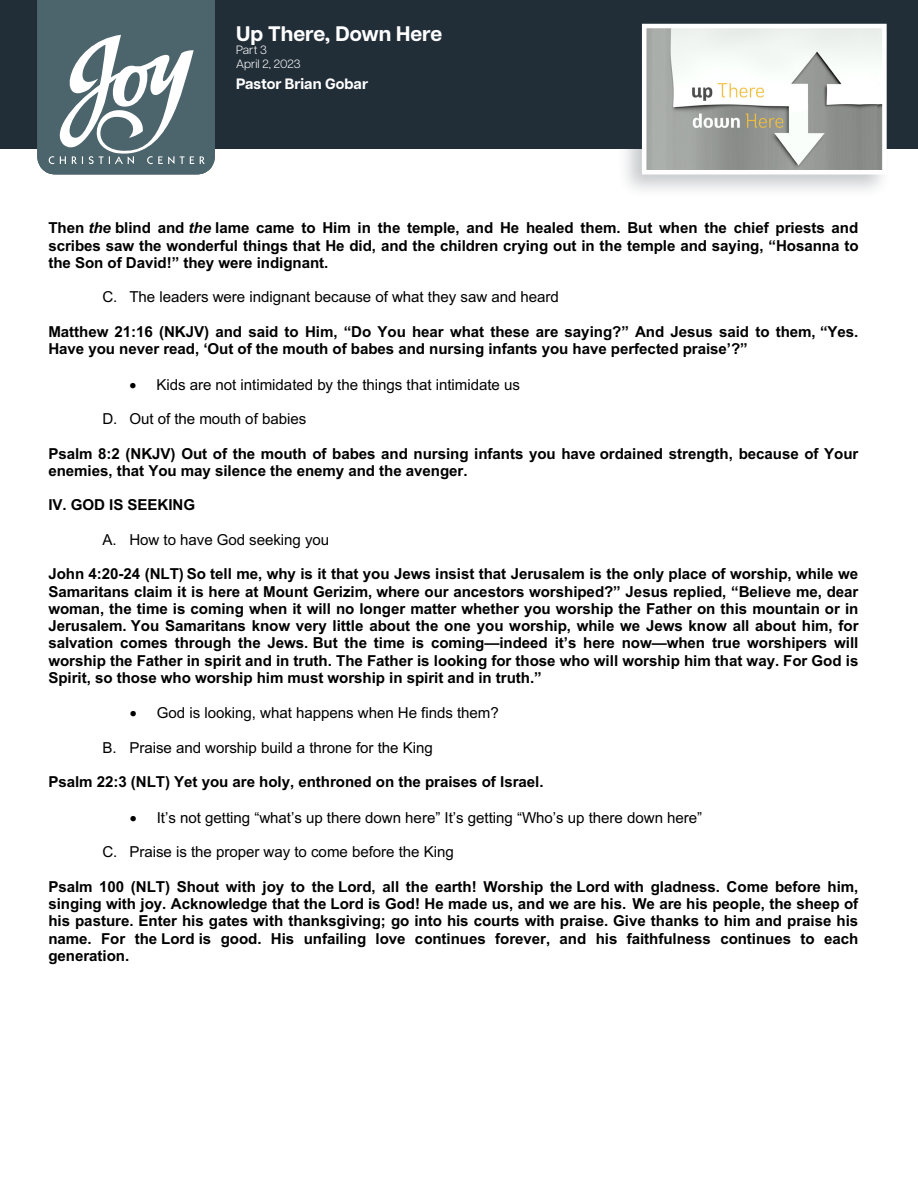
<style>
.page{position:relative;width:918px;height:1188px;background:#fff}
.page>*{position:absolute;margin:0;border:0;box-sizing:border-box;transform-origin:0 0}
.t1{font:700 21px "Articulat CF";color:#fff}
.t2{font:700 15.15px/17.2px "Arial";letter-spacing:-.005em;color:#000;text-align:justify}
.t3{font:15.15px "Arial";letter-spacing:-.005em;color:#000}
.t4{font:700 15px "Articulat CF";color:#fff}
.t5{font:300 12px/13.5px "Articulat CF";color:#fff}
.s1{font-style:italic}
</style>
<div class="page">
<div style="left:0;top:0;width:918px;height:149px;background:#212d37"></div>
<div style="left:617px;top:18px;width:276px;height:181px;background:#212d37;opacity:.25"></div>
<svg style="left:640px;top:22px;width:249px;height:155px;background:#c5c8c5"></svg>
<svg style="left:37px;top:0;width:178px;height:174px;background:#6c7f85"></svg>
<h1 class="t1" style="left:236px;top:18px;width:208px">Up There, Down Here</h1>
<p class="t5" style="left:236px;top:42px;width:66px">Part 3<br>April 2, 2023</p>
<p class="t4" style="left:236px;top:72px;width:133px">Pastor Brian Gobar</p>
<p class="t2" style="left:48px;top:220px;width:812px">Then <span class="s1">the</span> blind and <span class="s1">the</span> lame came to Him in the temple, and He healed them. But when the chief priests and scribes saw the wonderful things that He did, and the children crying out in the temple and saying, “Hosanna to the Son of David!” they were indignant.</p>
<p class="t3" style="left:102px;top:287px;width:458px">C. The leaders were indignant because of what they saw and heard</p>
<p class="t2" style="left:48px;top:323px;width:812px">Matthew 21:16 (NKJV) and said to Him, “Do You hear what these are saying?” And Jesus said to them, “Yes.<br>Have you never read, ‘Out of the mouth of babes and nursing infants you have perfected praise’?”</p>
<p class="t3" style="left:129px;top:374px;width:392px">• Kids are not intimidated by the things that intimidate us</p>
<p class="t3" style="left:102px;top:408px;width:205px">D. Out of the mouth of babies</p>
<p class="t2" style="left:48px;top:445px;width:812px">Psalm 8:2 (NKJV) Out of the mouth of babes and nursing infants you have ordained strength, because of Your enemies, that You may silence the enemy and the avenger.</p>
<p class="t2" style="left:48px;top:496px;width:148px">IV. GOD IS SEEKING</p>
<p class="t3" style="left:102px;top:529px;width:229px">A. How to have God seeking you</p>
<p class="t2" style="left:48px;top:566px;width:812px">John 4:20-24 (NLT) So tell me, why is it that you Jews insist that Jerusalem is the only place of worship, while we Samaritans claim it is here at Mount Gerizim, where our ancestors worshiped?” Jesus replied, “Believe me, dear woman, the time is coming when it will no longer matter whether you worship the Father on this mountain or in Jerusalem. You Samaritans know very little about the one you worship, while we Jews know all about him, for salvation comes through the Jews. But the time is coming—indeed it’s here now—when true worshipers will worship the Father in spirit and in truth. The Father is looking for those who will worship him that way. For God is Spirit, so those who worship him must worship in spirit and in truth.”</p>
<p class="t3" style="left:130px;top:703px;width:371px">• God is looking, what happens when He finds them?</p>
<p class="t3" style="left:102px;top:737px;width:332px">B. Praise and worship build a throne for the King</p>
<p class="t2" style="left:48px;top:774px;width:497px">Psalm 22:3 (NLT) Yet you are holy, enthroned on the praises of Israel.</p>
<p class="t3" style="left:130px;top:807px;width:574px">• It’s not getting “what’s up there down here” It’s getting “Who’s up there down here”</p>
<p class="t3" style="left:102px;top:841px;width:353px">C. Praise is the proper way to come before the King</p>
<p class="t2" style="left:48px;top:878px;width:812px">Psalm 100 (NLT) Shout with joy to the Lord, all the earth! Worship the Lord with gladness. Come before him, singing with joy. Acknowledge that the Lord is God! He made us, and we are his. We are his people, the sheep of his pasture. Enter his gates with thanksgiving; go into his courts with praise. Give thanks to him and praise his name. For the Lord is good. His unfailing love continues forever, and his faithfulness continues to each generation.</p>
</div>
